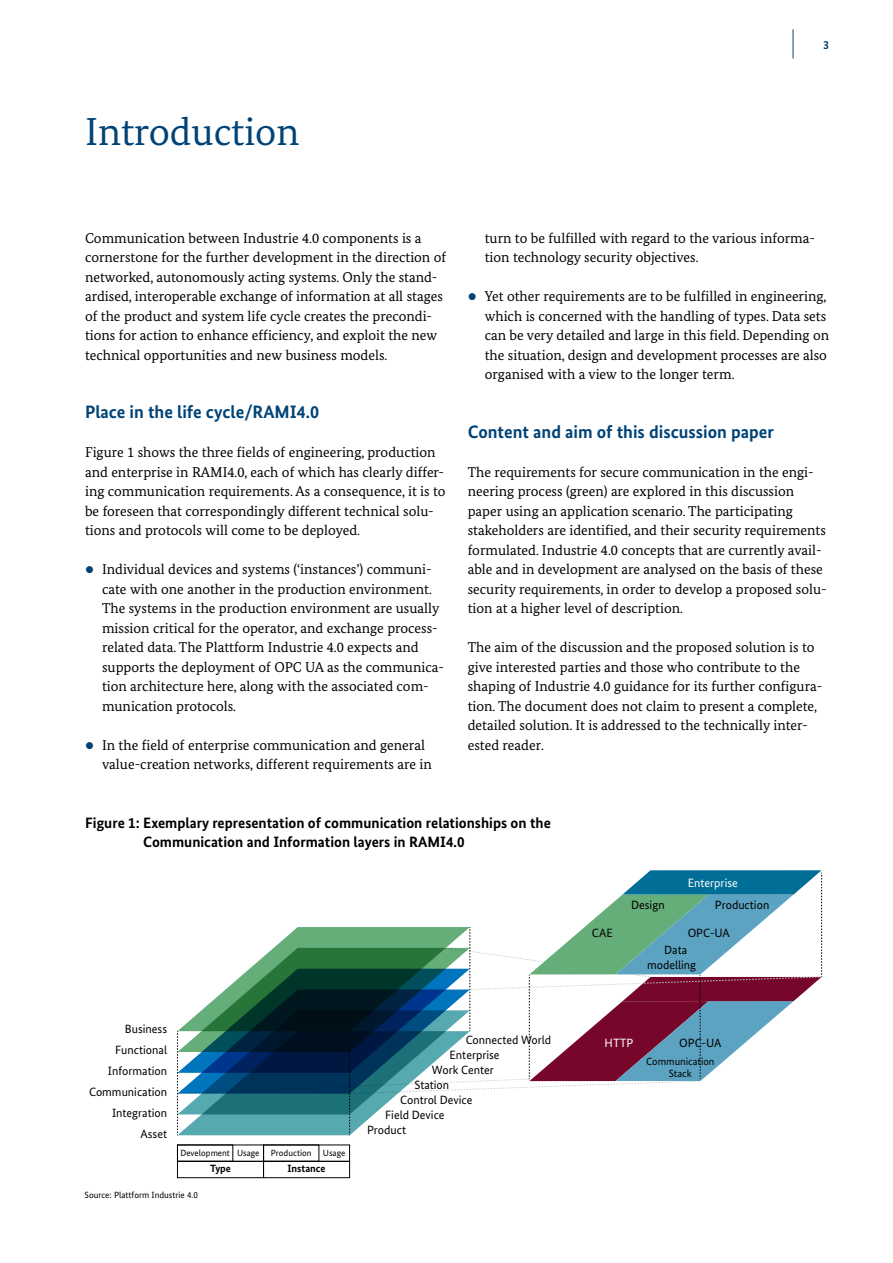
<style>
.page{position:relative;width:893px;height:1263px;background:#fff}
.page>*{position:absolute;margin:0;border:0;box-sizing:border-box;transform-origin:0 0}
.t1{font:39px "Bundes Serif";color:#004377}
.t2{font:700 18px "Bundes Sans";color:#004377}
.Caption_Head{font:700 15px/19.5px "Bundes Sans";color:#000}
.t3{font:14.25px/19.5px "Bundes Serif";color:#000}
.t4{font:12px/21px "Bundes Sans";color:#000;text-align:right}
.t5{font:12px "Bundes Sans";color:#fff}
.t6{font:700 12px "Bundes Sans";color:#004377}
.t7{font:10.5px/12.6px "Bundes Sans";color:#000;text-align:center}
.t8{font:700 10.5px "Bundes Sans";color:#000}
.Caption_Bild{font:9px "Bundes Sans";color:#000}
</style>
<div class="page">
<hr style="left:793px;top:29px;width:1px;height:30px;background:#004377">
<svg style="left:177px;top:870px;width:645px;height:265px"></svg>
<div style="left:177px;top:1144px;width:87px;height:18px;border:1px solid #000"></div>
<div style="left:177px;top:1161px;width:87px;height:17px;border:1px solid #000"></div>
<div style="left:263px;top:1144px;width:56px;height:18px;border:1px solid #000"></div>
<div style="left:263px;top:1161px;width:87px;height:17px;border:1px solid #000"></div>
<h2 class="t1" style="left:85px;top:108px;width:216px">Introduction</h2>
<p class="t6" style="left:823px;top:37px;width:7px">3</p>
<p class="t3" style="left:85px;top:228px;width:363px">Communication between Industrie 4.0 components is a cornerstone for the further development in the direction of networked, autonomously acting systems. Only the stand&shy;ardised, interoperable exchange of information at all stages of the product and system life cycle creates the precondi&shy;tions for action to enhance efficiency, and exploit the new technical opportunities and new business models.</p>
<h3 class="t2" style="left:85px;top:401px;width:236px">Place in the life cycle/RAMI4.0</h3>
<p class="t3" style="left:85px;top:443px;width:362px">Figure 1 shows the three fields of engineering, production and enterprise in RAMI4.0, each of which has clearly differ&shy;ing communication requirements. As a consequence, it is to be foreseen that correspondingly different technical solu&shy;tions and protocols will come to be deployed.</p>
<p class="t3" style="left:102px;top:560px;width:343px">Individual devices and systems (‘instances’) communi&shy;cate with one another in the production environment.<br>The systems in the production environment are usually mission critical for the operator, and exchange process&shy;related data. The Plattform Industrie 4.0 expects and supports the deployment of OPC UA as the communica&shy;tion architecture here, along with the associated com&shy;munication protocols.</p>
<p class="t3" style="left:102px;top:735px;width:331px">In the field of enterprise communication and general value-creation networks, different requirements are in</p>
<p class="t3" style="left:485px;top:228px;width:332px">turn to be fulfilled with regard to the various informa&shy;tion technology security objectives.</p>
<p class="t3" style="left:485px;top:287px;width:346px">Yet other requirements are to be fulfilled in engineering, which is concerned with the handling of types. Data sets can be very detailed and large in this field. Depending on the situation, design and development processes are also organised with a view to the longer term.</p>
<h3 class="t2" style="left:468px;top:421px;width:308px">Content and aim of this discussion paper</h3>
<p class="t3" style="left:468px;top:462px;width:360px">The requirements for secure communication in the engi&shy;neering process (green) are explored in this discussion paper using an application scenario. The participating stakeholders are identified, and their security requirements formulated. Industrie 4.0 concepts that are currently avail&shy;able and in development are analysed on the basis of these security requirements, in order to develop a proposed solu&shy;tion at a higher level of description.</p>
<p class="t3" style="left:468px;top:638px;width:356px">The aim of the discussion and the proposed solution is to give interested parties and those who contribute to the shaping of Industrie 4.0 guidance for its further configura&shy;tion. The document does not claim to present a complete, detailed solution. It is addressed to the technically inter&shy;ested reader.</p>
<p class="Caption_Head" style="left:143px;top:813px;width:409px;text-indent:-58px">Figure 1: Exemplary representation of communication relationships on the<br>Communication and Information layers in RAMI4.0</p>
<p class="t4" style="left:89px;top:1018px;width:80px">Business<br>Functional<br>Information<br>Communication<br>Integration<br>Asset</p>
<p class="t4" style="left:466px;top:1029px;width:87px">Connected World</p>
<p class="t4" style="left:449px;top:1044px;width:52px">Enterprise</p>
<p class="t4" style="left:432px;top:1059px;width:64px">Work Center</p>
<p class="t4" style="left:414px;top:1074px;width:36px">Station</p>
<p class="t4" style="left:400px;top:1089px;width:74px">Control Device</p>
<p class="t4" style="left:385px;top:1104px;width:61px">Field Device</p>
<p class="t4" style="left:367px;top:1119px;width:40px">Product</p>
<p class="Caption_Bild" style="left:180px;top:1148px;width:81px">Development Usage</p>
<p class="t8" style="left:210px;top:1162px;width:22px">Type</p>
<p class="Caption_Bild" style="left:85px;top:1190px;width:115px">Source: Plattform Industrie 4.0</p>
<p class="Caption_Bild" style="left:271px;top:1148px;width:42px">Production</p>
<p class="Caption_Bild" style="left:323px;top:1148px;width:24px">Usage</p>
<p class="t8" style="left:288px;top:1162px;width:40px">Instance</p>
<p class="t4" style="left:592px;top:922px;width:22px">CAE</p>
<p class="t5" style="left:688px;top:876px;width:52px">Enterprise</p>
<p class="t4" style="left:631px;top:894px;width:35px">Design</p>
<p class="t4" style="left:715px;top:894px;width:56px">Production</p>
<p class="t4" style="left:688px;top:922px;width:44px">OPC-UA</p>
<p class="t4" style="left:647px;top:943px;width:51px;line-height:14.4px;text-align:left;text-indent:17px">Data modelling</p>
<p class="t5" style="left:605px;top:1036px;width:30px">HTTP</p>
<p class="t4" style="left:679px;top:1032px;width:44px">OPC-UA</p>
<p class="t7" style="left:646px;top:1054px;width:70px">Communication<br>Stack</p>
</div>
